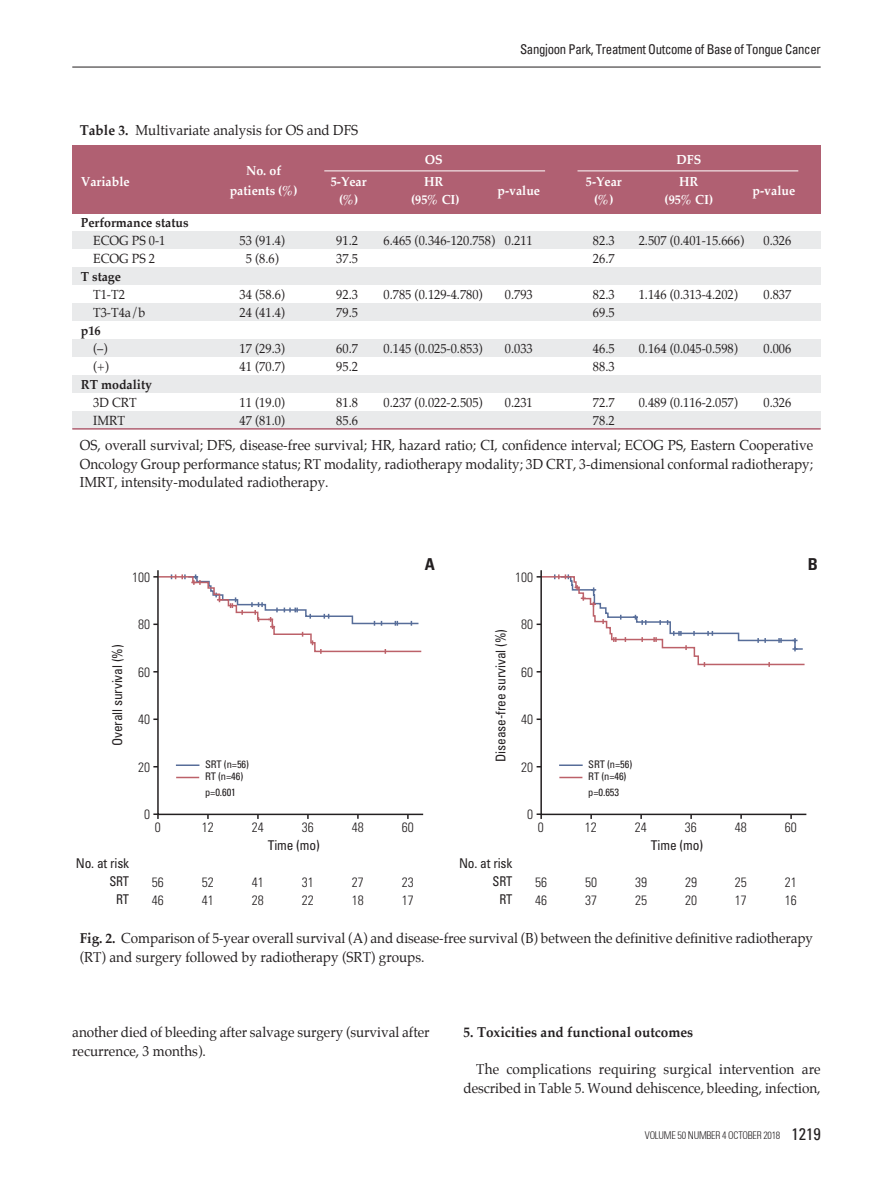
<style>
.page{position:relative;width:893px;height:1191px;background:#fff}
.page>*{position:absolute;margin:0;border:0;box-sizing:border-box;transform-origin:0 0}
.t1{font:700 condensed 16.5px "Univers";color:#231f20}
.t2{font:14.25px/18.8px "Palatino";color:#231f20;scale:.95 1}
.t3{font:700 14.25px "Palatino";color:#231f20;scale:.95 1}
.t4{font:300 condensed 13.5px/18px "Univers";color:#231f20}
.t5{font:condensed 13.5px/18px "Univers";letter-spacing:-.01em;color:#231f20;text-align:right}
.t6{font:condensed 13.5px "Univers";letter-spacing:-.01em;color:#231f20;scale:.95 1}
.t7{font:13.05px "Palatino";color:#231f20;scale:.95 1}
.t8{font:700 13.05px "Palatino";color:#fff;scale:.95 1}
.t9{font:700 13.05px "Palatino";color:#231f20;scale:.95 1}
.t10{font:condensed 10.5px/12.1px "Univers";letter-spacing:-.01em;color:#231f20}
.t11{font:300 condensed 10.5px "Univers";letter-spacing:-.025em;color:#231f20;scale:.95 1}
.s1{font-weight:700}
.s2{font-weight:400;font-size:16.5px}
</style>
<div class="page">
<div style="left:72px;top:145px;width:749px;height:69px;background:#b06072"></div>
<div style="left:72px;top:304px;width:749px;height:17px;background:#e9eaeb"></div>
<div style="left:72px;top:340px;width:749px;height:17px;background:#e9eaeb"></div>
<div style="left:72px;top:375px;width:749px;height:17px;background:#e9eaeb"></div>
<div style="left:72px;top:411px;width:749px;height:17px;background:#e9eaeb"></div>
<div style="left:72px;top:232px;width:749px;height:17px;background:#e9eaeb"></div>
<div style="left:72px;top:268px;width:749px;height:17px;background:#e9eaeb"></div>
<hr style="left:324px;top:170px;width:221px;height:1px;background:#fff">
<hr style="left:577px;top:170px;width:221px;height:1px;background:#fff">
<hr style="left:72px;top:428px;width:749px;height:1px;background:#b06072">
<svg style="left:153px;top:813px;width:6px;height:6px"></svg>
<svg style="left:156px;top:570px;width:268px;height:246px"></svg>
<svg style="left:537px;top:813px;width:5px;height:6px"></svg>
<svg style="left:540px;top:570px;width:267px;height:246px"></svg>
<hr style="left:72px;top:67px;width:749px;height:1px;background:#231f20">
<p class="t2" style="left:80px;top:122px;width:295px"><span class="s1">Table 3.</span> Multivariate analysis for OS and DFS</p>
<p class="t6" style="left:520px;top:41px;width:318px">Sangjoon Park, Treatment Outcome of Base of Tongue Cancer</p>
<p class="t8" style="left:81px;top:176px;width:53px">Variable</p>
<p class="t8" style="left:246px;top:164px;width:38px">No. of</p>
<p class="t8" style="left:230px;top:185px;width:73px">patients (%)</p>
<p class="t8" style="left:425px;top:153px;width:20px">OS</p>
<p class="t8" style="left:676px;top:153px;width:28px">DFS</p>
<p class="t8" style="left:586px;top:176px;width:39px">5-Year</p>
<p class="t8" style="left:679px;top:176px;width:22px">HR</p>
<p class="t8" style="left:331px;top:176px;width:39px">5-Year</p>
<p class="t8" style="left:424px;top:176px;width:22px">HR</p>
<p class="t8" style="left:497px;top:185px;width:46px">p-value</p>
<p class="t8" style="left:339px;top:194px;width:22px">(%)</p>
<p class="t8" style="left:411px;top:194px;width:53px">(95% CI)</p>
<p class="t8" style="left:594px;top:194px;width:22px">(%)</p>
<p class="t8" style="left:665px;top:194px;width:53px">(95% CI)</p>
<p class="t8" style="left:753px;top:185px;width:46px">p-value</p>
<p class="t9" style="left:81px;top:216px;width:115px">Performance status</p>
<p class="t7" style="left:93px;top:234px;width:78px">ECOG PS 0-1</p>
<p class="t7" style="left:240px;top:234px;width:49px">53 (91.4)</p>
<p class="t7" style="left:336px;top:234px;width:24px">91.2</p>
<p class="t7" style="left:384px;top:234px;width:158px">6.465 (0.346-120.758) 0.211</p>
<p class="t7" style="left:593px;top:234px;width:24px">82.3</p>
<p class="t7" style="left:639px;top:234px;width:112px">2.507 (0.401-15.666)</p>
<p class="t7" style="left:763px;top:234px;width:31px">0.326</p>
<p class="t7" style="left:93px;top:252px;width:67px">ECOG PS 2</p>
<p class="t7" style="left:246px;top:252px;width:36px">5 (8.6)</p>
<p class="t7" style="left:336px;top:252px;width:24px">37.5</p>
<p class="t7" style="left:593px;top:252px;width:24px">26.7</p>
<p class="t9" style="left:81px;top:270px;width:44px">T stage</p>
<p class="t7" style="left:93px;top:288px;width:35px">T1-T2</p>
<p class="t7" style="left:240px;top:288px;width:49px">34 (58.6)</p>
<p class="t7" style="left:336px;top:288px;width:24px">92.3</p>
<p class="t7" style="left:384px;top:288px;width:106px">0.785 (0.129-4.780)</p>
<p class="t7" style="left:505px;top:288px;width:31px">0.793</p>
<p class="t7" style="left:593px;top:288px;width:24px">82.3</p>
<p class="t7" style="left:639px;top:288px;width:106px">1.146 (0.313-4.202)</p>
<p class="t7" style="left:763px;top:288px;width:31px">0.837</p>
<p class="t7" style="left:93px;top:306px;width:57px">T3-T4a/b</p>
<p class="t7" style="left:240px;top:306px;width:49px">24 (41.4)</p>
<p class="t7" style="left:336px;top:306px;width:24px">79.5</p>
<p class="t7" style="left:593px;top:306px;width:24px">69.5</p>
<p class="t9" style="left:81px;top:324px;width:23px">p16</p>
<p class="t7" style="left:93px;top:342px;width:17px">(–)</p>
<p class="t7" style="left:240px;top:342px;width:49px">17 (29.3)</p>
<p class="t7" style="left:336px;top:342px;width:24px">60.7</p>
<p class="t7" style="left:384px;top:342px;width:106px">0.145 (0.025-0.853)</p>
<p class="t7" style="left:505px;top:342px;width:31px">0.033</p>
<p class="t7" style="left:593px;top:342px;width:24px">46.5</p>
<p class="t7" style="left:639px;top:342px;width:106px">0.164 (0.045-0.598)</p>
<p class="t7" style="left:763px;top:342px;width:31px">0.006</p>
<p class="t7" style="left:93px;top:360px;width:18px">(+)</p>
<p class="t7" style="left:240px;top:360px;width:49px">41 (70.7)</p>
<p class="t7" style="left:336px;top:360px;width:24px">95.2</p>
<p class="t7" style="left:593px;top:360px;width:24px">88.3</p>
<p class="t9" style="left:81px;top:378px;width:77px">RT modality</p>
<p class="t7" style="left:93px;top:396px;width:47px">3D CRT</p>
<p class="t7" style="left:240px;top:396px;width:49px">11 (19.0)</p>
<p class="t7" style="left:336px;top:396px;width:24px">81.8</p>
<p class="t7" style="left:384px;top:396px;width:106px">0.237 (0.022-2.505)</p>
<p class="t7" style="left:505px;top:396px;width:31px">0.231</p>
<p class="t7" style="left:593px;top:396px;width:24px">72.7</p>
<p class="t7" style="left:639px;top:396px;width:106px">0.489 (0.116-2.057)</p>
<p class="t7" style="left:763px;top:396px;width:31px">0.326</p>
<p class="t7" style="left:93px;top:414px;width:35px">IMRT</p>
<p class="t7" style="left:240px;top:414px;width:49px">47 (81.0)</p>
<p class="t7" style="left:336px;top:414px;width:24px">85.6</p>
<p class="t7" style="left:593px;top:414px;width:24px">78.2</p>
<p class="t2" style="left:80px;top:436px;width:773px;text-align:justify">OS, overall survival; DFS, disease-free survival; HR, hazard ratio; CI, confidence interval; ECOG PS, Eastern Cooperative Oncology Group performance status; RT modality, radiotherapy modality; 3D CRT, 3-dimensional conformal radiotherapy; IMRT, intensity-modulated radiotherapy.</p>
<p class="t4" style="left:132px;top:567px;width:19px">100</p>
<p class="t1" style="left:425px;top:554px;width:12px">A</p>
<p class="t4" style="left:515px;top:567px;width:19px">100</p>
<p class="t1" style="left:808px;top:554px;width:12px">B</p>
<p class="t5" style="left:108px;top:746px;width:103px;rotate:-90deg">Overall survival (%)</p>
<p class="t4" style="left:138px;top:615px;width:13px">80</p>
<p class="t4" style="left:138px;top:662px;width:13px">60</p>
<p class="t4" style="left:138px;top:710px;width:13px">40</p>
<p class="t4" style="left:138px;top:757px;width:13px">20</p>
<p class="t10" style="left:205px;top:758px;width:45px">SRT (n=56)<br>RT (n=46)</p>
<p class="t10" style="left:205px;top:786px;width:32px">p=0.601</p>
<p class="t5" style="left:491px;top:761px;width:134px;rotate:-90deg">Disease-free survival (%)</p>
<p class="t4" style="left:521px;top:615px;width:13px">80</p>
<p class="t4" style="left:521px;top:662px;width:13px">60</p>
<p class="t4" style="left:521px;top:710px;width:13px">40</p>
<p class="t4" style="left:521px;top:757px;width:13px">20</p>
<p class="t10" style="left:588px;top:758px;width:45px">SRT (n=56)<br>RT (n=46)</p>
<p class="t10" style="left:588px;top:786px;width:32px">p=0.653</p>
<p class="t4" style="left:144px;top:805px;width:7px">0</p>
<p class="t4" style="left:527px;top:805px;width:7px">0</p>
<p class="t4" style="left:155px;top:818px;width:7px">0</p>
<p class="t4" style="left:202px;top:818px;width:13px">12</p>
<p class="t4" style="left:252px;top:818px;width:13px">24</p>
<p class="t4" style="left:302px;top:818px;width:13px">36</p>
<p class="t4" style="left:352px;top:818px;width:13px">48</p>
<p class="t4" style="left:402px;top:818px;width:13px">60</p>
<p class="t4" style="left:538px;top:818px;width:7px">0</p>
<p class="t4" style="left:585px;top:818px;width:13px">12</p>
<p class="t4" style="left:635px;top:818px;width:13px">24</p>
<p class="t4" style="left:685px;top:818px;width:13px">36</p>
<p class="t4" style="left:735px;top:818px;width:13px">48</p>
<p class="t4" style="left:785px;top:818px;width:13px">60</p>
<p class="t5" style="left:268px;top:835px;width:54px">Time (mo)</p>
<p class="t5" style="left:651px;top:835px;width:54px">Time (mo)</p>
<p class="t5" style="left:76px;top:854px;width:55px">No. at risk<br>SRT<br>RT</p>
<p class="t4" style="left:152px;top:873px;width:13px">56<br>46</p>
<p class="t4" style="left:202px;top:873px;width:13px">52<br>41</p>
<p class="t4" style="left:252px;top:873px;width:13px">41<br>28</p>
<p class="t4" style="left:302px;top:873px;width:13px">31<br>22</p>
<p class="t4" style="left:352px;top:873px;width:13px">27<br>18</p>
<p class="t4" style="left:402px;top:873px;width:13px">23<br>17</p>
<p class="t5" style="left:459px;top:854px;width:55px">No. at risk<br>SRT<br>RT</p>
<p class="t4" style="left:535px;top:873px;width:13px">56<br>46</p>
<p class="t4" style="left:585px;top:873px;width:13px">50<br>37</p>
<p class="t4" style="left:635px;top:873px;width:13px">39<br>25</p>
<p class="t4" style="left:685px;top:873px;width:13px">29<br>20</p>
<p class="t4" style="left:735px;top:873px;width:13px">25<br>17</p>
<p class="t4" style="left:785px;top:873px;width:13px">21<br>16</p>
<p class="t2" style="left:80px;top:929px;width:773px"><span class="s1">Fig. 2.</span> Comparison of 5-year overall survival (A) and disease-free survival (B) between the definitive definitive radiotherapy (RT) and surgery followed by radiotherapy (SRT) groups.</p>
<p class="t2" style="left:72px;top:1023px;width:377px">another died of bleeding after salvage surgery (survival after recurrence, 3 months).</p>
<p class="t3" style="left:463px;top:1025px;width:243px">5. Toxicities and functional outcomes</p>
<p class="t2" style="left:463px;top:1061px;width:377px;text-align:right">The complications requiring surgical intervention are described in Table 5. Wound dehiscence, bleeding, infection,</p>
<p class="t11" style="left:645px;top:1129px;width:187px">VOLUME 50 NUMBER 4 OCTOBER 2018 <span class="s2">1219</span></p>
</div>
